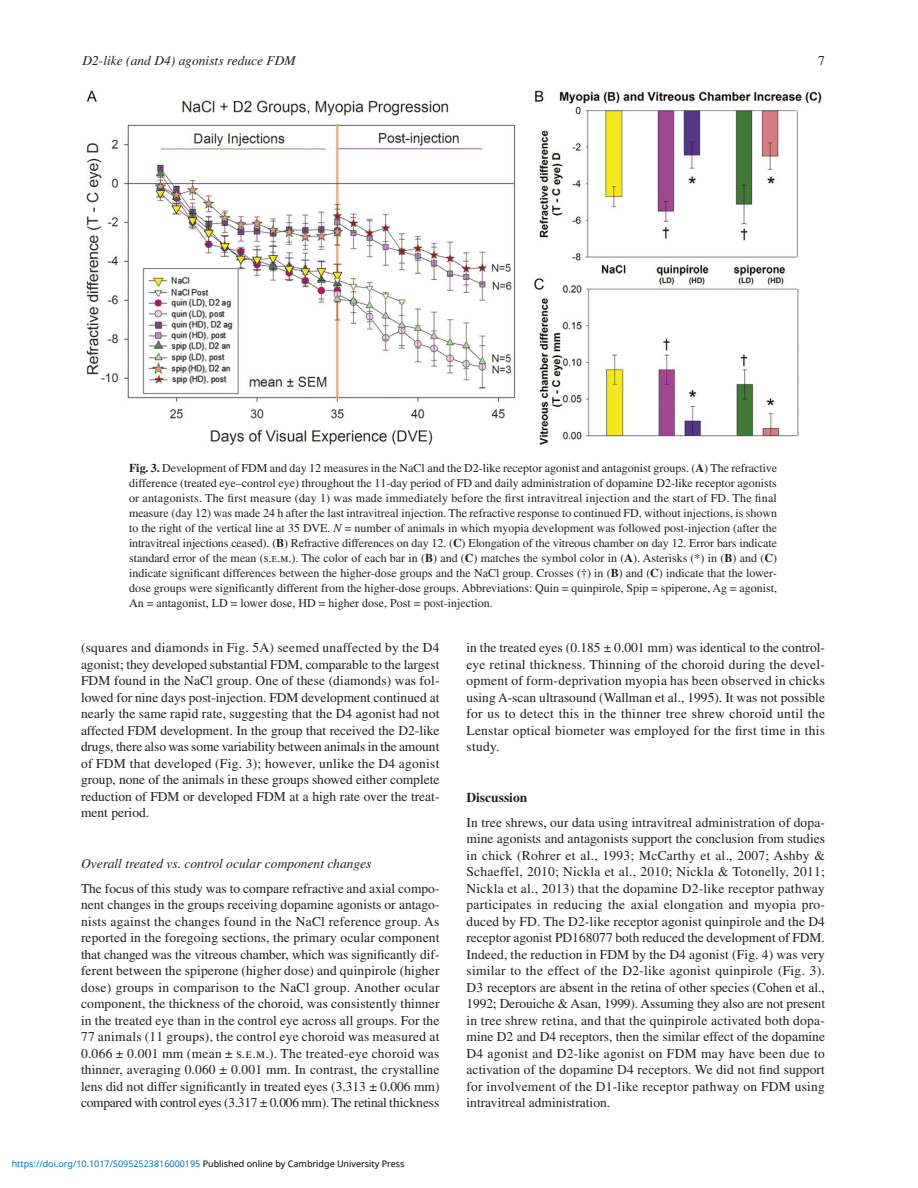
<style>
.page{position:relative;width:918px;height:1188px;background:#fff}
.page>*{position:absolute;margin:0;border:0;box-sizing:border-box;transform-origin:0 0}
.t1{font:13.5px/16.5px "Times";color:#231f20;text-align:justify}
.t2{font:italic 13.5px "Times";color:#231f20}
.t3{font:700 13.5px "Times";color:#231f20}
.t4{font:12px/15px "Times";color:#231f20;text-align:justify}
.t5{font:9px "Noto Sans";color:#0172cf}
.s1{font-weight:700}
.s2{font-style:italic}
.s3{font-family:"Times Roman SC"}
.s4{color:#000}
</style>
<div class="page">
<img style="left:86px;top:90px;width:736px;height:355px">
<p class="t2" style="left:82px;top:55px;width:215px">D2-like (and D4) agonists reduce FDM</p>
<p class="t1" style="left:818px;top:53px;width:8px">7</p>
<p class="t4" style="left:129px;top:462px;width:650px"><span class="s1">Fig. 3.</span> Development of FDM and day 12 measures in the NaCl and the D2-like receptor agonist and antagonist groups. ( <span class="s1">A</span> ) The refractive difference (treated eye–control eye) throughout the 11-day period of FD and daily administration of dopamine D2-like receptor agonists or antagonists. The first measure (day 1) was made immediately before the first intravitreal injection and the start of FD. The final measure (day 12) was made 24 h after the last intravitreal injection. The refractive response to continued FD, without injections, is shown to the right of the vertical line at 35 DVE. <span class="s2">N</span> = number of animals in which myopia development was followed post-injection (after the intravitreal injections ceased). ( <span class="s1">B</span> ) Refractive differences on day 12. ( <span class="s1">C</span> ) Elongation of the vitreous chamber on day 12. Error bars indicate standard error of the mean ( <span class="s3">s.e.m.</span> ). The color of each bar in ( <span class="s1">B</span> ) and ( <span class="s1">C</span> ) matches the symbol color in ( <span class="s1">A</span> ). Asterisks (*) in ( <span class="s1">B</span> ) and ( <span class="s1">C</span> ) indicate significant differences between the higher-dose groups and the NaCl group. Crosses (†) in ( <span class="s1">B</span> ) and ( <span class="s1">C</span> ) indicate that the lower&shy;dose groups were significantly different from the higher-dose groups. Abbreviations: Quin = quinpirole, Spip = spiperone, Ag = agonist, An = antagonist, LD = lower dose, HD = higher dose, Post = post-injection.</p>
<p class="t1" style="left:81px;top:641px;width:360px">(squares and diamonds in Fig. 5A ) seemed unaffected by the D4 agonist; they developed substantial FDM, comparable to the largest FDM found in the NaCl group. One of these (diamonds) was fol&shy;lowed for nine days post-injection. FDM development continued at nearly the same rapid rate, suggesting that the D4 agonist had not affected FDM development. In the group that received the D2-like drugs, there also was some variability between animals in the amount of FDM that developed ( Fig. 3 ); however, unlike the D4 agonist group, none of the animals in these groups showed either complete reduction of FDM or developed FDM at a high rate over the treat&shy;ment period.</p>
<p class="t2" style="left:81px;top:858px;width:292px">Overall treated vs. control ocular component changes</p>
<p class="t1" style="left:81px;top:881px;width:360px">The focus of this study was to compare refractive and axial compo&shy;nent changes in the groups receiving dopamine agonists or antago&shy;nists against the changes found in the NaCl reference group. As reported in the foregoing sections, the primary ocular component that changed was the vitreous chamber, which was significantly dif&shy;ferent between the spiperone (higher dose) and quinpirole (higher dose) groups in comparison to the NaCl group. Another ocular component, the thickness of the choroid, was consistently thinner in the treated eye than in the control eye across all groups. For the 77 animals (11 groups), the control eye choroid was measured at 0.066 ± 0.001 mm (mean ± <span class="s3">s.e.m.</span> ). The treated-eye choroid was thinner, averaging 0.060 ± 0.001 mm. In contrast, the crystalline lens did not differ significantly in treated eyes (3.313 ± 0.006 mm) compared with control eyes (3.317 ± 0.006 mm). The retinal thickness</p>
<p class="t5" style="left:12px;top:1157px;width:394px">https://doi.org/10.1017/S0952523816000195 <span class="s4">Published online by Cambridge University Press</span></p>
<p class="t1" style="left:466px;top:641px;width:360px">in the treated eyes (0.185 ± 0.001 mm) was identical to the control&shy;eye retinal thickness. Thinning of the choroid during the devel&shy;opment of form-deprivation myopia has been observed in chicks using A-scan ultrasound (Wallman et al., 1995 ). It was not possible for us to detect this in the thinner tree shrew choroid until the Lenstar optical biometer was employed for the first time in this study.</p>
<p class="t3" style="left:466px;top:792px;width:62px">Discussion</p>
<p class="t1" style="left:466px;top:815px;width:360px">In tree shrews, our data using intravitreal administration of dopa&shy;mine agonists and antagonists support the conclusion from studies in chick (Rohrer et al., 1993 ; McCarthy et al., 2007 ; Ashby &amp; Schaeffel, 2010 ; Nickla et al., 2010 ; Nickla &amp; Totonelly, 2011 ; Nickla et al., 2013 ) that the dopamine D2-like receptor pathway participates in reducing the axial elongation and myopia pro&shy;duced by FD. The D2-like receptor agonist quinpirole and the D4 receptor agonist PD168077 both reduced the development of FDM.<br>Indeed, the reduction in FDM by the D4 agonist ( Fig. 4 ) was very similar to the effect of the D2-like agonist quinpirole ( Fig. 3 ).<br>D3 receptors are absent in the retina of other species (Cohen et al., 1992 ; Derouiche &amp; Asan, 1999 ). Assuming they also are not present in tree shrew retina, and that the quinpirole activated both dopa&shy;mine D2 and D4 receptors, then the similar effect of the dopamine D4 agonist and D2-like agonist on FDM may have been due to activation of the dopamine D4 receptors. We did not find support for involvement of the D1-like receptor pathway on FDM using intravitreal administration.</p>
</div>
